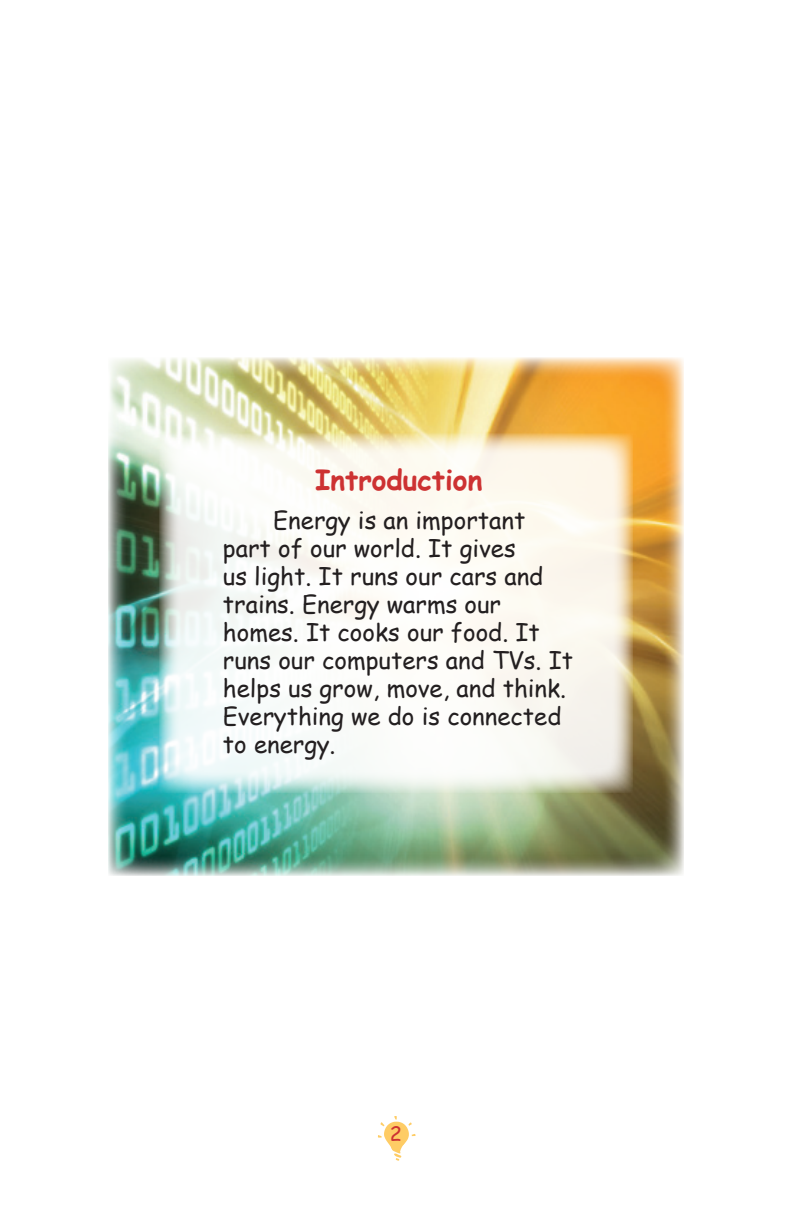
<style>
.page{position:relative;width:792px;height:1224px;background:#fff}
.page>*{position:absolute;margin:0;border:0;box-sizing:border-box;transform-origin:0 0}
.t1{font:700 28px "Comic Sans MS";color:#cd3232}
.t2{font:24px/28px "Comic Sans MS";color:#231f20}
.t3{font:20px "Comic Sans MS";color:#cd3232}
</style>
<div class="page">
<svg style="left:378px;top:1116px;width:37px;height:45px"></svg>
<img style="left:108px;top:358px;width:576px;height:518px">
<svg style="left:159px;top:433px;width:474px;height:360px;fill:#fbfaf4"></svg>
<p class="t1" style="left:315px;top:459px;width:169px">Introduction</p>
<p class="t2" style="left:223px;top:506px;width:352px;text-indent:50px">Energy is an important part of our world. It gives<br>us light. It runs our cars and trains. Energy warms our homes. It cooks our food. It runs our computers and TVs. It helps us grow, move, and think.<br>Everything we do is connected to energy.</p>
<p class="t3" style="left:390px;top:1119px;width:14px">2</p>
</div>
